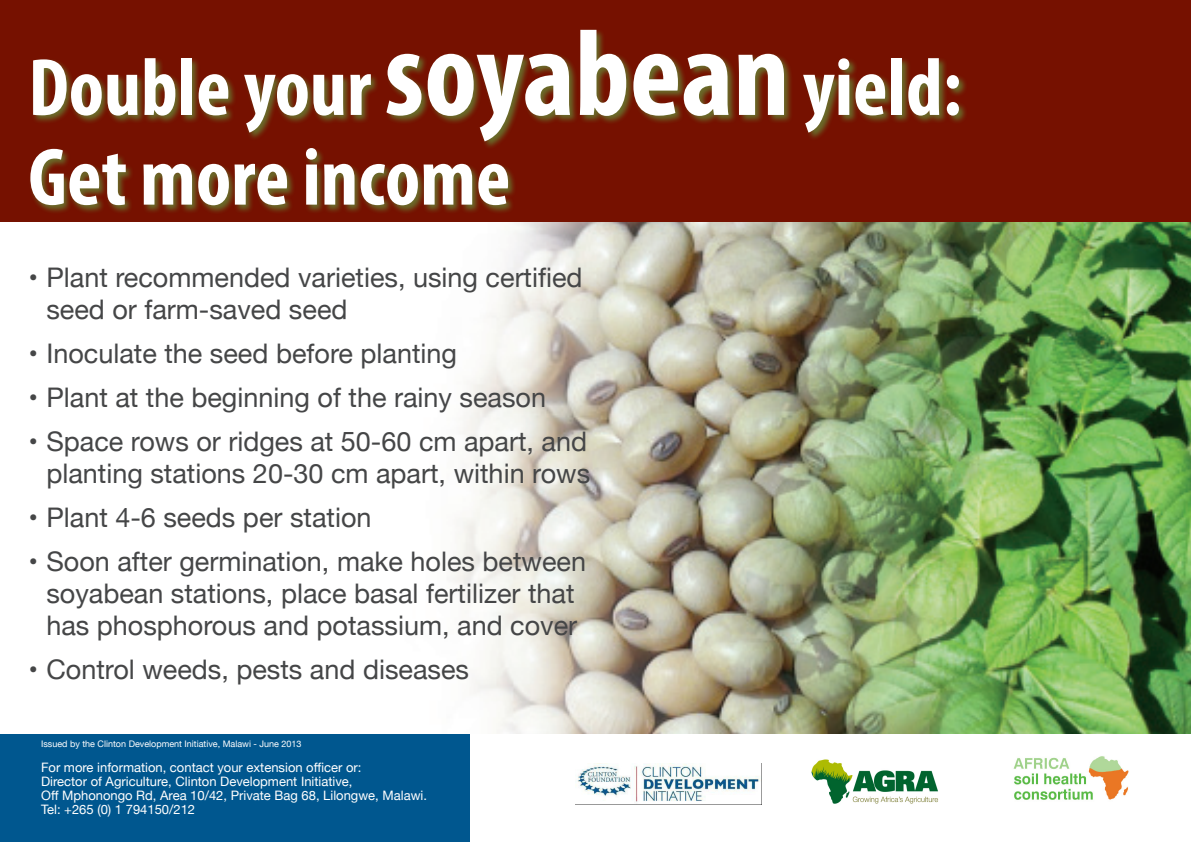
<style>
.page{position:relative;width:1191px;height:842px;background:#fff}
.page>*{position:absolute;margin:0;border:0;box-sizing:border-box;transform-origin:0 0}
.t1{font:700 condensed 82px "Myriad Pro";color:#fff}
.t2{font:27px/32px "Helvetica Neue";color:#454647}
.t3{font:13px "Helvetica Neue";color:#fff}
.t4{font:9px "Helvetica Neue";color:#fff}
.s1{font-size:123px}
</style>
<div class="page">
<img style="left:0;top:221px;width:1191px;height:514px">
<div style="left:0;top:0;width:1191px;height:221px;background:#761100"></div>
<img style="left:811px;top:759px;width:127px;height:45px">
<img style="left:1013px;top:756px;width:116px;height:44px">
<div style="left:29px;top:29px;width:939px;height:186px;background:#658938;opacity:.75"></div>
<div style="left:0;top:735px;width:469px;height:107px;background:#00578f"></div>
<img style="left:577px;top:763px;width:184px;height:39px">
<p class="t1" style="left:28px;top:36px;width:935px">Double your <span class="s1">soyabean</span> yield:</p>
<p class="t1" style="left:28px;top:126px;width:483px">Get more income</p>
<p class="t2" style="left:46px;top:262px;width:538px;text-indent:-18px">• Plant recommended varieties, using certified seed or farm-saved seed</p>
<p class="t2" style="left:28px;top:338px;width:430px">• Inoculate the seed before planting</p>
<p class="t2" style="left:28px;top:382px;width:519px">• Plant at the beginning of the rainy season</p>
<p class="t2" style="left:28px;top:426px;width:563px;text-align:right">• Space rows or ridges at 50-60 cm apart, and planting stations 20-30 cm apart, within rows</p>
<p class="t2" style="left:28px;top:502px;width:345px">• Plant 4-6 seeds per station</p>
<p class="t2" style="left:28px;top:546px;width:559px;text-align:center">• Soon after germination, make holes between soyabean stations, place basal fertilizer that has phosphorous and potassium, and cover</p>
<p class="t2" style="left:28px;top:654px;width:442px">• Control weeds, pests and diseases</p>
<p class="t4" style="left:41px;top:737px;width:262px">Issued by the Clinton Development Initiative, Malawi - June 2013</p>
<p class="t3" style="left:41px;top:758px;width:322px">For more information, contact your extension officer or:</p>
<p class="t3" style="left:41px;top:772px;width:313px">Director of Agriculture, Clinton Development Initiative,</p>
<p class="t3" style="left:41px;top:786px;width:387px">Off Mphonongo Rd, Area 10/42, Private Bag 68, Lilongwe, Malawi.</p>
<p class="t3" style="left:41px;top:800px;width:156px">Tel: +265 (0) 1 794150/212</p>
</div>
